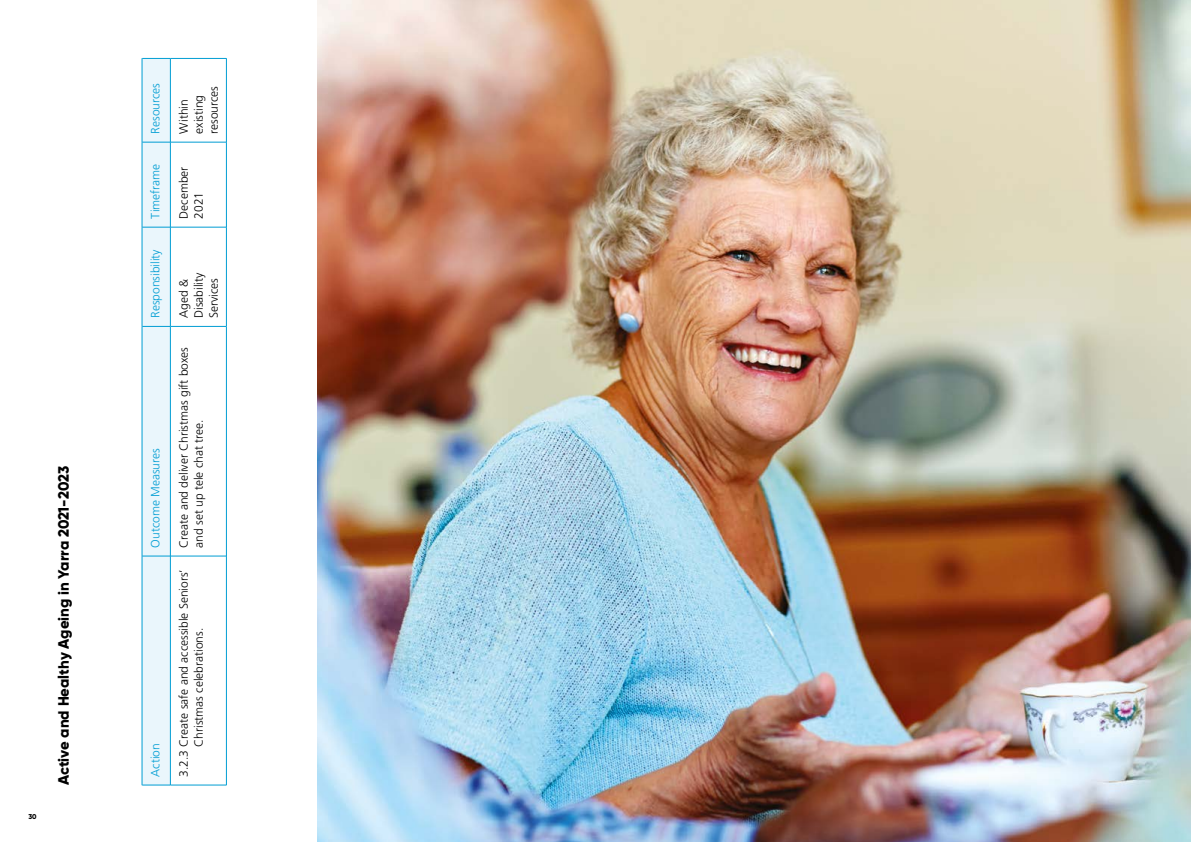
<style>
.page{position:relative;width:1191px;height:842px;background:#fff}
.page>*{position:absolute;margin:0;border:0;box-sizing:border-box;transform-origin:0 0}
.t1{font:800 15px "Gilroy";letter-spacing:-.005em;color:#000}
.t2{font:300 12px/15px "Frutiger LT Std";color:#000}
.t3{font:300 12px "Frutiger LT Std";color:#009dd3}
.t4{font:800 7px "Gilroy";color:#000}
</style>
<div class="page">
<img style="left:317px;top:0;width:874px;height:842px">
<hr style="left:171px;top:785px;width:55px;height:1px;background:#009dd3">
<hr style="left:171px;top:556px;width:55px;height:1px;background:#009dd3">
<hr style="left:171px;top:326px;width:55px;height:1px;background:#009dd3">
<hr style="left:171px;top:227px;width:55px;height:1px;background:#009dd3">
<hr style="left:171px;top:142px;width:55px;height:1px;background:#009dd3">
<hr style="left:171px;top:58px;width:55px;height:1px;background:#009dd3">
<hr style="left:226px;top:556px;width:1px;height:229px;background:#009dd3">
<hr style="left:226px;top:326px;width:1px;height:230px;background:#009dd3">
<hr style="left:226px;top:227px;width:1px;height:99px;background:#009dd3">
<hr style="left:226px;top:142px;width:1px;height:85px;background:#009dd3">
<hr style="left:226px;top:58px;width:1px;height:84px;background:#009dd3">
<svg style="left:142px;top:58px;width:28px;height:728px;background:#e2f3fa"></svg>
<hr style="left:170px;top:556px;width:1px;height:229px;background:#009dd3">
<hr style="left:170px;top:326px;width:1px;height:230px;background:#009dd3">
<hr style="left:170px;top:227px;width:1px;height:99px;background:#009dd3">
<hr style="left:170px;top:142px;width:1px;height:85px;background:#009dd3">
<hr style="left:170px;top:58px;width:1px;height:84px;background:#009dd3">
<p class="t4" style="left:28px;top:812px;width:10px">30</p>
<p class="t1" style="left:54px;top:785px;width:321px;rotate:-90deg">Active and Healthy Ageing in Yarra 2021-2023</p>
<p class="t3" style="left:149px;top:134px;width:52px;rotate:-90deg">Resources</p>
<p class="t3" style="left:149px;top:219px;width:56px;rotate:-90deg">Timeframe</p>
<p class="t3" style="left:149px;top:318px;width:70px;rotate:-90deg">Responsibility</p>
<p class="t3" style="left:149px;top:547px;width:101px;rotate:-90deg">Outcome Measures</p>
<p class="t3" style="left:149px;top:776px;width:35px;rotate:-90deg">Action</p>
<p class="t2" style="left:176px;top:134px;width:49px;rotate:-90deg">Within existing resources</p>
<p class="t2" style="left:176px;top:219px;width:53px;rotate:-90deg">December<br>2021</p>
<p class="t2" style="left:176px;top:318px;width:47px;rotate:-90deg">Aged &amp;<br>Disability<br>Services</p>
<p class="t2" style="left:176px;top:547px;width:202px;rotate:-90deg">Create and deliver Christmas gift boxes and set up tele chat tree.</p>
<p class="t2" style="left:176px;top:746px;width:179px;text-indent:-30px;rotate:-90deg">3.2.3 Create safe and accessible Seniors’<br>Christmas celebrations.</p>
</div>
